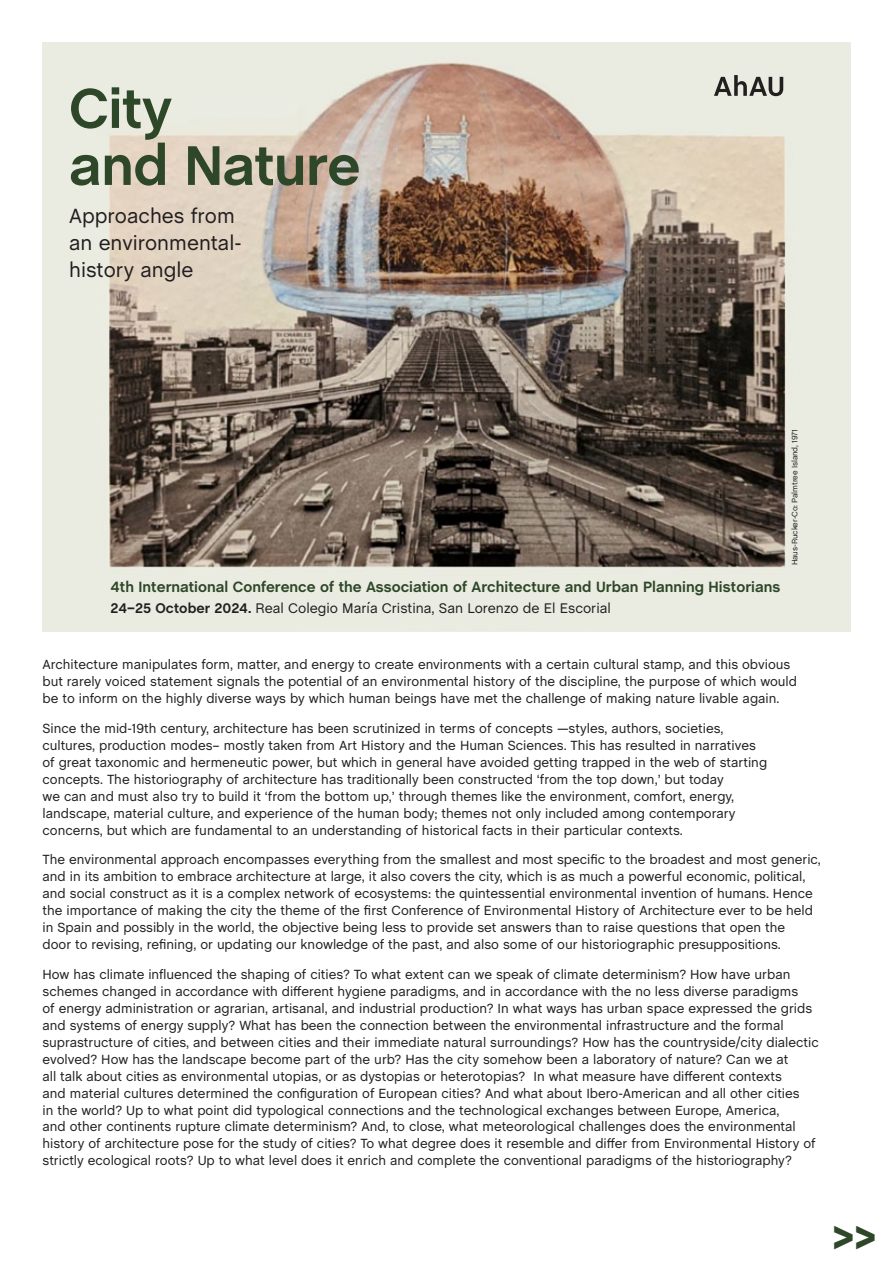
<style>
.page{position:relative;width:893px;height:1263px;background:#fff}
.page>*{position:absolute;margin:0;border:0;box-sizing:border-box;transform-origin:0 0}
.t1{font:700 56.85px/57px "Chalet";letter-spacing:-.01em;color:#2e4728}
.t2{font:700 49.65px "Chalet";color:#2e4728}
.t3{font:21px/27.2px "Chalet";color:#231f20}
.t4{font:700 15.15px "Chalet";color:#2e4728}
.t5{font:14.25px "Chalet";color:#231f20}
.t6{font:13.5px/17px "Chalet";color:#231f20}
.t7{font:8.1px "Chalet";letter-spacing:-.01em;color:#231f20}
.s1{font-weight:700}
</style>
<div class="page">
<img style="left:43px;top:43px;width:807px;height:588px">
<svg style="left:714px;top:75px;width:69px;height:21px"></svg>
<p class="t1" style="left:69px;top:83px;width:293px">City<br>and Nature</p>
<p class="t3" style="left:69px;top:202px;width:174px">Approaches from an environmental&shy;history angle</p>
<p class="t4" style="left:111px;top:578px;width:671px">4th International Conference of the Association of Architecture and Urban Planning Historians</p>
<p class="t5" style="left:111px;top:600px;width:502px"><span class="s1">24–25 October 2024.</span> Real Colegio María Cristina, San Lorenzo de El Escorial</p>
<p class="t7" style="left:790px;top:565px;width:138px;rotate:-90deg">Haus-Rucker-Co: Palmtree Island, 1971</p>
<p class="t6" style="left:43px;top:656px;width:756px">Architecture manipulates form, matter, and energy to create environments with a certain cultural stamp, and this obvious but rarely voiced statement signals the potential of an environmental history of the discipline, the purpose of which would be to inform on the highly diverse ways by which human beings have met the challenge of making nature livable again.</p>
<p class="t6" style="left:43px;top:720px;width:726px">Since the mid-19th century, architecture has been scrutinized in terms of concepts —styles, authors, societies, cultures, production modes– mostly taken from Art History and the Human Sciences. This has resulted in narratives of great taxonomic and hermeneutic power, but which in general have avoided getting trapped in the web of starting concepts. The historiography of architecture has traditionally been constructed ‘from the top down,’ but today<br>we can and must also try to build it ‘from the bottom up,’ through themes like the environment, comfort, energy, landscape, material culture, and experience of the human body; themes not only included among contemporary concerns, but which are fundamental to an understanding of historical facts in their particular contexts.</p>
<p class="t6" style="left:43px;top:851px;width:780px">The environmental approach encompasses everything from the smallest and most specific to the broadest and most generic, and in its ambition to embrace architecture at large, it also covers the city, which is as much a powerful economic, political, and social construct as it is a complex network of ecosystems: the quintessential environmental invention of humans. Hence the importance of making the city the theme of the first Conference of Environmental History of Architecture ever to be held in Spain and possibly in the world, the objective being less to provide set answers than to raise questions that open the<br>door to revising, refining, or updating our knowledge of the past, and also some of our historiographic presuppositions.</p>
<p class="t6" style="left:43px;top:966px;width:778px">How has climate influenced the shaping of cities? To what extent can we speak of climate determinism? How have urban schemes changed in accordance with different hygiene paradigms, and in accordance with the no less diverse paradigms<br>of energy administration or agrarian, artisanal, and industrial production? In what ways has urban space expressed the grids and systems of energy supply? What has been the connection between the environmental infrastructure and the formal suprastructure of cities, and between cities and their immediate natural surroundings? How has the countryside/city dialectic evolved? How has the landscape become part of the urb? Has the city somehow been a laboratory of nature? Can we at<br>all talk about cities as environmental utopias, or as dystopias or heterotopias? In what measure have different contexts<br>and material cultures determined the configuration of European cities? And what about Ibero-American and all other cities<br>in the world? Up to what point did typological connections and the technological exchanges between Europe, America,<br>and other continents rupture climate determinism? And, to close, what meteorological challenges does the environmental history of architecture pose for the study of cities? To what degree does it resemble and differ from Environmental History of strictly ecological roots? Up to what level does it enrich and complete the conventional paradigms of the historiography?</p>
<p class="t2" style="left:832px;top:1204px;width:46px">&gt;&gt;</p>
</div>
